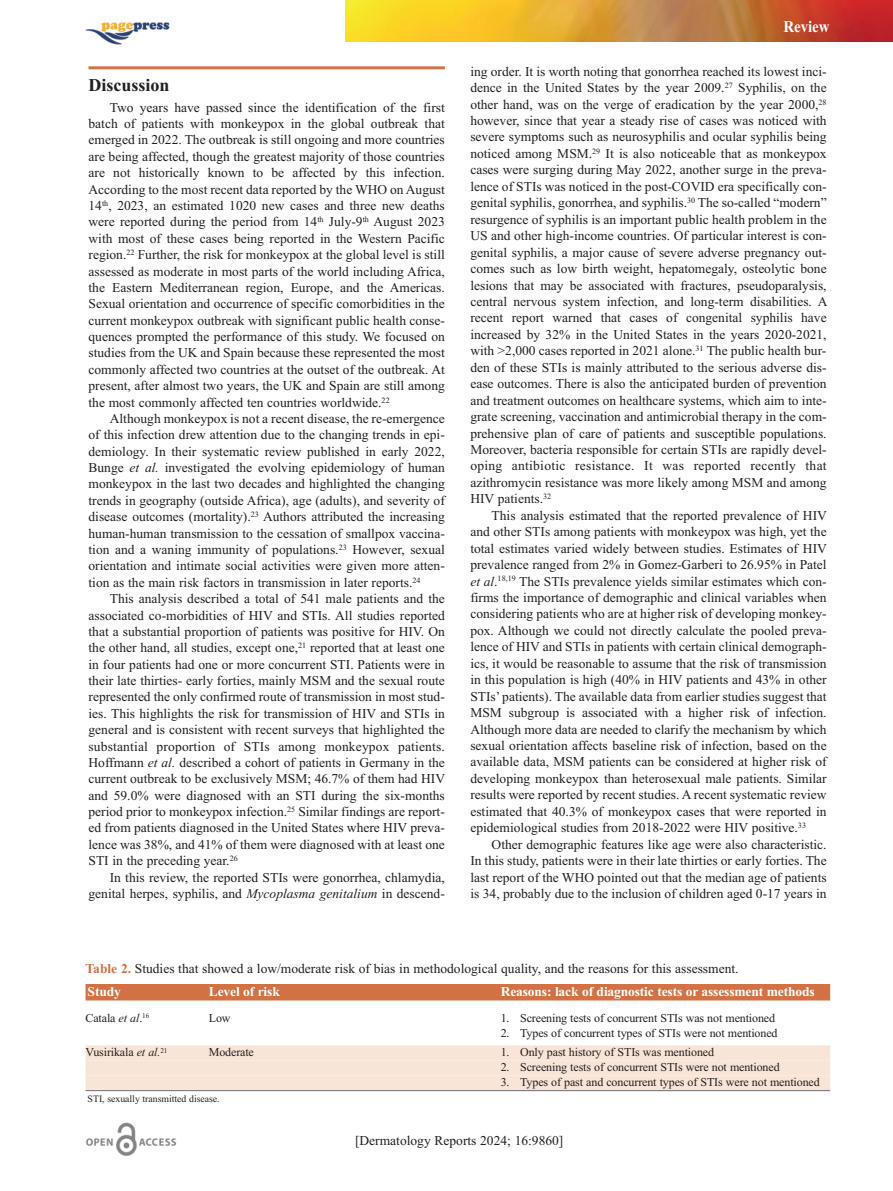
<style>
.page{position:relative;width:893px;height:1191px;background:#fff}
.page>*{position:absolute;margin:0;border:0;box-sizing:border-box;transform-origin:0 0}
.t1{font:700 18px "Times New Roman";color:#231f20}
.t2{font:700 16.5px "Times New Roman";color:#fff;scale:.9 1}
.t3{font:13.5px/16.5px "Times New Roman";color:#231f20;text-align:justify}
.t4{font:700 13.5px "Times New Roman";letter-spacing:-.01em;color:#fff}
.t5{font:12px "Times New Roman";letter-spacing:-.01em;color:#231f20}
.t6{font:9.75px "Times New Roman";color:#231f20}
.s1{font-style:italic}
.s2{font-weight:700;color:#d17144}
.s3{font-weight:700;color:#fff}
</style>
<div class="page">
<img style="left:86px;top:1123px;width:91px;height:33px">
<img style="left:345px;top:0;width:548px;height:42px">
<img style="left:86px;top:22px;width:84px;height:23px">
<hr style="left:89px;top:66px;width:356px;height:3px;background:#d17144">
<div style="left:86px;top:984px;width:744px;height:16px;background:#d17144"></div>
<div style="left:86px;top:1045px;width:744px;height:15px;background:#f8e5d8"></div>
<div style="left:86px;top:1060px;width:744px;height:15px;background:#f8e5d8"></div>
<div style="left:86px;top:1075px;width:744px;height:15px;background:#f8e5d8"></div>
<hr style="left:86px;top:1090px;width:744px;height:1px;background:#6c6d70">
<h1 class="t1" style="left:89px;top:74px;width:83px">Discussion</h1>
<p class="t3" style="left:89px;top:99px;width:358px;text-indent:21px">Two years have passed since the identification of the first batch of patients with monkeypox in the global outbreak that emerged in 2022. The outbreak is still ongoing and more countries are being affected, though the greatest majority of those countries are not historically known to be affected by this infection.<br>According to the most recent data reported by the WHO on August 14<sup>th</sup>, 2023, an estimated 1020 new cases and three new deaths were reported during the period from 14<sup>th</sup> July-9<sup>th</sup> August 2023 with most of these cases being reported in the Western Pacific region.<sup>22</sup> Further, the risk for monkeypox at the global level is still assessed as moderate in most parts of the world including Africa, the Eastern Mediterranean region, Europe, and the Americas.<br>Sexual orientation and occurrence of specific comorbidities in the current monkeypox outbreak with significant public health conse&shy;quences prompted the performance of this study. We focused on studies from the UK and Spain because these represented the most commonly affected two countries at the outset of the outbreak. At present, after almost two years, the UK and Spain are still among the most commonly affected ten countries worldwide.<sup>22</sup></p>
<p class="t3" style="left:89px;top:410px;width:358px;text-indent:21px">Although monkeypox is not a recent disease, the re-emergence of this infection drew attention due to the changing trends in epi&shy;demiology. In their systematic review published in early 2022, Bunge <span class="s1">et al.</span> investigated the evolving epidemiology of human monkeypox in the last two decades and highlighted the changing trends in geography (outside Africa), age (adults), and severity of disease outcomes (mortality).<sup>23</sup> Authors attributed the increasing human-human transmission to the cessation of smallpox vaccina&shy;tion and a waning immunity of populations.<sup>23</sup> However, sexual orientation and intimate social activities were given more atten&shy;tion as the main risk factors in transmission in later reports.<sup>24</sup></p>
<p class="t3" style="left:89px;top:590px;width:358px;text-indent:21px">This analysis described a total of 541 male patients and the associated co-morbidities of HIV and STIs. All studies reported that a substantial proportion of patients was positive for HIV. On the other hand, all studies, except one,<sup>21</sup> reported that at least one in four patients had one or more concurrent STI. Patients were in their late thirties- early forties, mainly MSM and the sexual route represented the only confirmed route of transmission in most stud&shy;ies. This highlights the risk for transmission of HIV and STIs in general and is consistent with recent surveys that highlighted the substantial proportion of STIs among monkeypox patients.<br>Hoffmann <span class="s1">et al.</span> described a cohort of patients in Germany in the current outbreak to be exclusively MSM; 46.7% of them had HIV and 59.0% were diagnosed with an STI during the six-months period prior to monkeypox infection.<sup>25</sup> Similar findings are report&shy;ed from patients diagnosed in the United States where HIV preva&shy;lence was 38%, and 41% of them were diagnosed with at least one STI in the preceding year.<sup>26</sup></p>
<p class="t3" style="left:89px;top:868px;width:358px;text-align:right">In this review, the reported STIs were gonorrhea, chlamydia, genital herpes, syphilis, and <span class="s1">Mycoplasma genitalium</span> in descend-</p>
<p class="t2" style="left:783px;top:16px;width:53px">Review</p>
<p class="t3" style="left:470px;top:63px;width:359px">ing order. It is worth noting that gonorrhea reached its lowest inci&shy;dence in the United States by the year 2009.<sup>27</sup> Syphilis, on the other hand, was on the verge of eradication by the year 2000,<sup>28 </sup>however, since that year a steady rise of cases was noticed with severe symptoms such as neurosyphilis and ocular syphilis being noticed among MSM.<sup>29</sup> It is also noticeable that as monkeypox cases were surging during May 2022, another surge in the preva&shy;lence of STIs was noticed in the post-COVID era specifically con&shy;genital syphilis, gonorrhea, and syphilis.<sup>30</sup> The so-called “modern” resurgence of syphilis is an important public health problem in the US and other high-income countries. Of particular interest is con&shy;genital syphilis, a major cause of severe adverse pregnancy out&shy;comes such as low birth weight, hepatomegaly, osteolytic bone lesions that may be associated with fractures, pseudoparalysis, central nervous system infection, and long-term disabilities. A recent report warned that cases of congenital syphilis have increased by 32% in the United States in the years 2020-2021, with &gt;2,000 cases reported in 2021 alone.<sup>31</sup> The public health bur&shy;den of these STIs is mainly attributed to the serious adverse dis&shy;ease outcomes. There is also the anticipated burden of prevention and treatment outcomes on healthcare systems, which aim to inte&shy;grate screening, vaccination and antimicrobial therapy in the com&shy;prehensive plan of care of patients and susceptible populations.<br>Moreover, bacteria responsible for certain STIs are rapidly devel&shy;oping antibiotic resistance. It was reported recently that azithromycin resistance was more likely among MSM and among HIV patients.<sup>32</sup></p>
<p class="t3" style="left:470px;top:507px;width:358px;text-indent:21px">This analysis estimated that the reported prevalence of HIV and other STIs among patients with monkeypox was high, yet the total estimates varied widely between studies. Estimates of HIV prevalence ranged from 2% in Gomez-Garberi to 26.95% in Patel <span class="s1">et al</span>.<sup>18,19</sup> The STIs prevalence yields similar estimates which con&shy;firms the importance of demographic and clinical variables when considering patients who are at higher risk of developing monkey&shy;pox. Although we could not directly calculate the pooled preva&shy;lence of HIV and STIs in patients with certain clinical demograph&shy;ics, it would be reasonable to assume that the risk of transmission in this population is high (40% in HIV patients and 43% in other STIs’ patients). The available data from earlier studies suggest that MSM subgroup is associated with a higher risk of infection.<br>Although more data are needed to clarify the mechanism by which sexual orientation affects baseline risk of infection, based on the available data, MSM patients can be considered at higher risk of developing monkeypox than heterosexual male patients. Similar results were reported by recent studies. A recent systematic review estimated that 40.3% of monkeypox cases that were reported in epidemiological studies from 2018-2022 were HIV positive.<sup>33</sup></p>
<p class="t3" style="left:470px;top:835px;width:358px;text-indent:21px">Other demographic features like age were also characteristic.<br>In this study, patients were in their late thirties or early forties. The last report of the WHO pointed out that the median age of patients is 34, probably due to the inclusion of children aged 0-17 years in</p>
<p class="t3" style="left:86px;top:956px;width:654px;line-height:23.5px"><span class="s2">Table 2.</span> Studies that showed a low/moderate risk of bias in methodological quality, and the reasons for this assessment.<br><span class="s3">Study</span></p>
<p class="t4" style="left:209px;top:983px;width:73px">Level of risk</p>
<p class="t4" style="left:501px;top:983px;width:315px">Reasons: lack of diagnostic tests or assessment methods</p>
<p class="t5" style="left:86px;top:1010px;width:65px">Catala <span class="s1">et al</span>.<sup>16</sup></p>
<p class="t5" style="left:209px;top:1010px;width:23px">Low</p>
<p class="t5" style="left:501px;top:1010px;width:276px">1. Screening tests of concurrent STIs was not mentioned</p>
<p class="t5" style="left:501px;top:1025px;width:278px">2. Types of concurrent types of STIs were not mentioned</p>
<p class="t5" style="left:86px;top:1045px;width:83px">Vusirikala <span class="s1">et al.</span><sup>21</sup></p>
<p class="t5" style="left:209px;top:1045px;width:47px">Moderate</p>
<p class="t5" style="left:501px;top:1045px;width:215px">1. Only past history of STIs was mentioned</p>
<p class="t5" style="left:501px;top:1060px;width:280px">2. Screening tests of concurrent STIs were not mentioned</p>
<p class="t5" style="left:501px;top:1075px;width:321px">3. Types of past and concurrent types of STIs were not mentioned</p>
<p class="t6" style="left:88px;top:1093px;width:134px">STI, sexually transmitted disease.</p>
<p class="t3" style="left:355px;top:1132px;width:210px">[Dermatology Reports 2024; 16:9860]</p>
</div>
